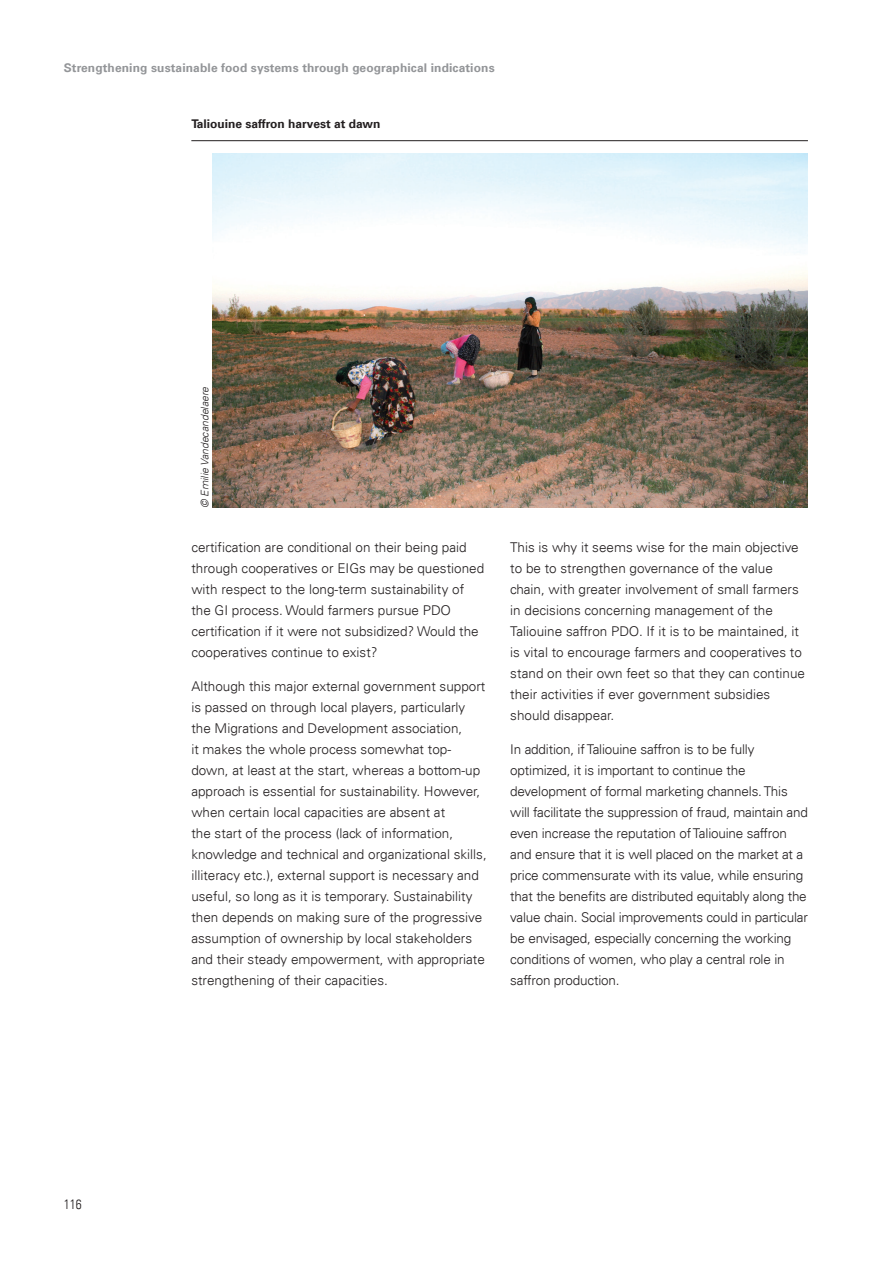
<style>
.page{position:relative;width:893px;height:1263px;background:#fff}
.page>*{position:absolute;margin:0;border:0;box-sizing:border-box;transform-origin:0 0}
.t1{font:300 13.5px/21px "Univers LT";color:#231f20}
.t2{font:300 condensed 13.5px "Univers LT";color:#231f20}
.t3{font:700 12px "Univers LT";letter-spacing:.01em;color:#939598}
.t4{font:700 12px "Univers LT";color:#231f20}
.t5{font:italic 300 10.5px "Univers LT";letter-spacing:-.005em;color:#231f20}
</style>
<div class="page">
<hr style="left:191px;top:140px;width:617px;height:1px;background:#231f20">
<img style="left:213px;top:154px;width:595px;height:353px">
<p class="t3" style="left:64px;top:61px;width:432px">Strengthening sustainable food systems through geographical indications</p>
<p class="t4" style="left:191px;top:116px;width:191px">Taliouine saffron harvest at dawn</p>
<p class="t2" style="left:64px;top:1196px;width:19px">116</p>
<p class="t5" style="left:198px;top:508px;width:123px;rotate:-90deg">© Emilie Vandecandelaere</p>
<p class="t1" style="left:191px;top:537px;width:294px">certification are conditional on their being paid through cooperatives or EIGs may be questioned with respect to the long-term sustainability of the GI process. Would farmers pursue PDO certification if it were not subsidized? Would the cooperatives continue to exist?</p>
<p class="t1" style="left:191px;top:675px;width:297px">Although this major external government support is passed on through local players, particularly the Migrations and Development association,<br>it makes the whole process somewhat top&shy;down, at least at the start, whereas a bottom-up approach is essential for sustainability. However, when certain local capacities are absent at<br>the start of the process (lack of information, knowledge and technical and organizational skills, illiteracy etc.), external support is necessary and useful, so long as it is temporary. Sustainability then depends on making sure of the progressive assumption of ownership by local stakeholders and their steady empowerment, with appropriate strengthening of their capacities.</p>
<p class="t1" style="left:510px;top:537px;width:296px">This is why it seems wise for the main objective to be to strengthen governance of the value chain, with greater involvement of small farmers in decisions concerning management of the Taliouine saffron PDO. If it is to be maintained, it is vital to encourage farmers and cooperatives to stand on their own feet so that they can continue their activities if ever government subsidies should disappear.</p>
<p class="t1" style="left:510px;top:738px;width:299px">In addition, if Taliouine saffron is to be fully optimized, it is important to continue the development of formal marketing channels. This will facilitate the suppression of fraud, maintain and even increase the reputation of Taliouine saffron and ensure that it is well placed on the market at a price commensurate with its value, while ensuring that the benefits are distributed equitably along the value chain. Social improvements could in particular be envisaged, especially concerning the working conditions of women, who play a central role in saffron production.</p>
</div>
